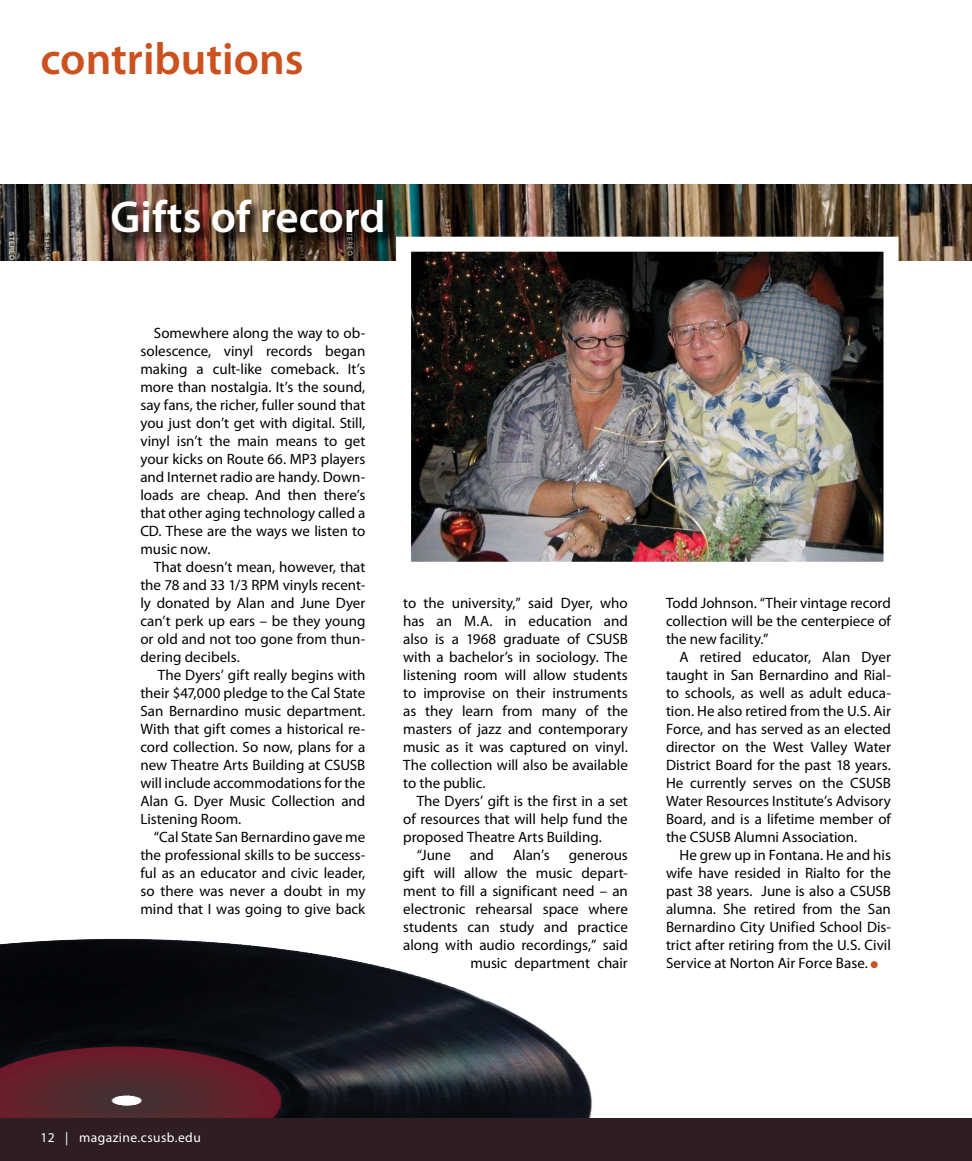
<style>
.page{position:relative;width:972px;height:1161px;background:#fff}
.page>*{position:absolute;margin:0;border:0;box-sizing:border-box;transform-origin:0 0}
.t1{font:600 45px "Myriad Pro";color:#fff}
.t2{font:600 45px "Myriad Pro";color:#cb521e}
.t3{font:15px/18px "Myriad Pro";color:#000;text-align:justify}
.t4{font:13.5px "Myriad Pro";letter-spacing:.035em;color:#fff}
.s1{color:#cb521e}
</style>
<div class="page">
<img style="left:0;top:938px;width:593px;height:180px">
<img style="left:0;top:185px;width:972px;height:76px">
<img style="left:111px;top:199px;width:287px;height:49px">
<div style="left:0;top:1118px;width:972px;height:43px;background:#2e1e24"></div>
<img style="left:412px;top:253px;width:470px;height:308px">
<h1 class="t2" style="left:40px;top:31px;width:265px">contributions</h1>
<h1 class="t1" style="left:110px;top:189px;width:277px">Gifts of record</h1>
<p class="t3" style="left:140px;top:324px;width:227px;text-indent:13px">Somewhere along the way to ob&shy;solescence, vinyl records began making a cult-like comeback. It’s more than nostalgia. It’s the sound, say fans, the richer, fuller sound that you just don’t get with digital. Still, vinyl isn’t the main means to get your kicks on Route 66. MP3 players and Internet radio are handy. Down&shy;loads are cheap. And then there’s that other aging technology called a CD. These are the ways we listen to music now.</p>
<p class="t3" style="left:140px;top:558px;width:227px;text-indent:13px">That doesn’t mean, however, that the 78 and 33 1/3 RPM vinyls recent&shy;ly donated by Alan and June Dyer can’t perk up ears – be they young or old and not too gone from thun&shy;dering decibels.</p>
<p class="t3" style="left:140px;top:666px;width:227px;text-indent:17px">The Dyers’ gift really begins with their $47,000 pledge to the Cal State San Bernardino music department.<br>With that gift comes a historical re&shy;cord collection. So now, plans for a new Theatre Arts Building at CSUSB will include accommodations for the Alan G. Dyer Music Collection and Listening Room.</p>
<p class="t3" style="left:140px;top:828px;width:227px;text-indent:13px">“Cal State San Bernardino gave me the professional skills to be success&shy;ful as an educator and civic leader, so there was never a doubt in my mind that I was going to give back</p>
<p class="t3" style="left:403px;top:594px;width:226px">to the university,” said Dyer, who has an M.A. in education and also is a 1968 graduate of CSUSB with a bachelor’s in sociology. The listening room will allow students to improvise on their instruments as they learn from many of the masters of jazz and contemporary music as it was captured on vinyl.<br>The collection will also be available to the public.</p>
<p class="t3" style="left:417px;top:792px;width:213px">The Dyers’ gift is the first in a set</p>
<p class="t3" style="left:403px;top:810px;width:226px">of resources that will help fund the</p>
<p class="t3" style="left:403px;top:828px;width:200px">proposed Theatre Arts Building.</p>
<p class="t3" style="left:417px;top:846px;width:36px">“June</p>
<p class="t3" style="left:470px;top:846px;width:26px">and</p>
<p class="t3" style="left:513px;top:846px;width:38px">Alan’s</p>
<p class="t3" style="left:403px;top:846px;width:226px;text-align:right">generous<br>gift will allow the music depart&shy;ment to fill a significant need – an electronic rehearsal space where students can study and practice along with audio recordings,” said music department chair</p>
<p class="t3" style="left:666px;top:594px;width:227px">Todd Johnson. “Their vintage record collection will be the centerpiece of the new facility.”</p>
<p class="t3" style="left:666px;top:648px;width:227px;text-indent:14px">A retired educator, Alan Dyer taught in San Bernardino and Rial&shy;to schools, as well as adult educa&shy;tion. He also retired from the U.S. Air Force, and has served as an elected director on the West Valley Water District Board for the past 18 years.<br>He currently serves on the CSUSB Water Resources Institute’s Advisory Board, and is a lifetime member of the CSUSB Alumni Association.</p>
<p class="t3" style="left:666px;top:846px;width:227px;text-indent:14px">He grew up in Fontana. He and his wife have resided in Rialto for the past 38 years. June is also a CSUSB alumna. She retired from the San Bernardino City Unified School Dis&shy;trict after retiring from the U.S. Civil Service at Norton Air Force Base. <span class="s1">●</span></p>
<p class="t4" style="left:40px;top:1130px;width:162px">12 | magazine.csusb.edu</p>
</div>
